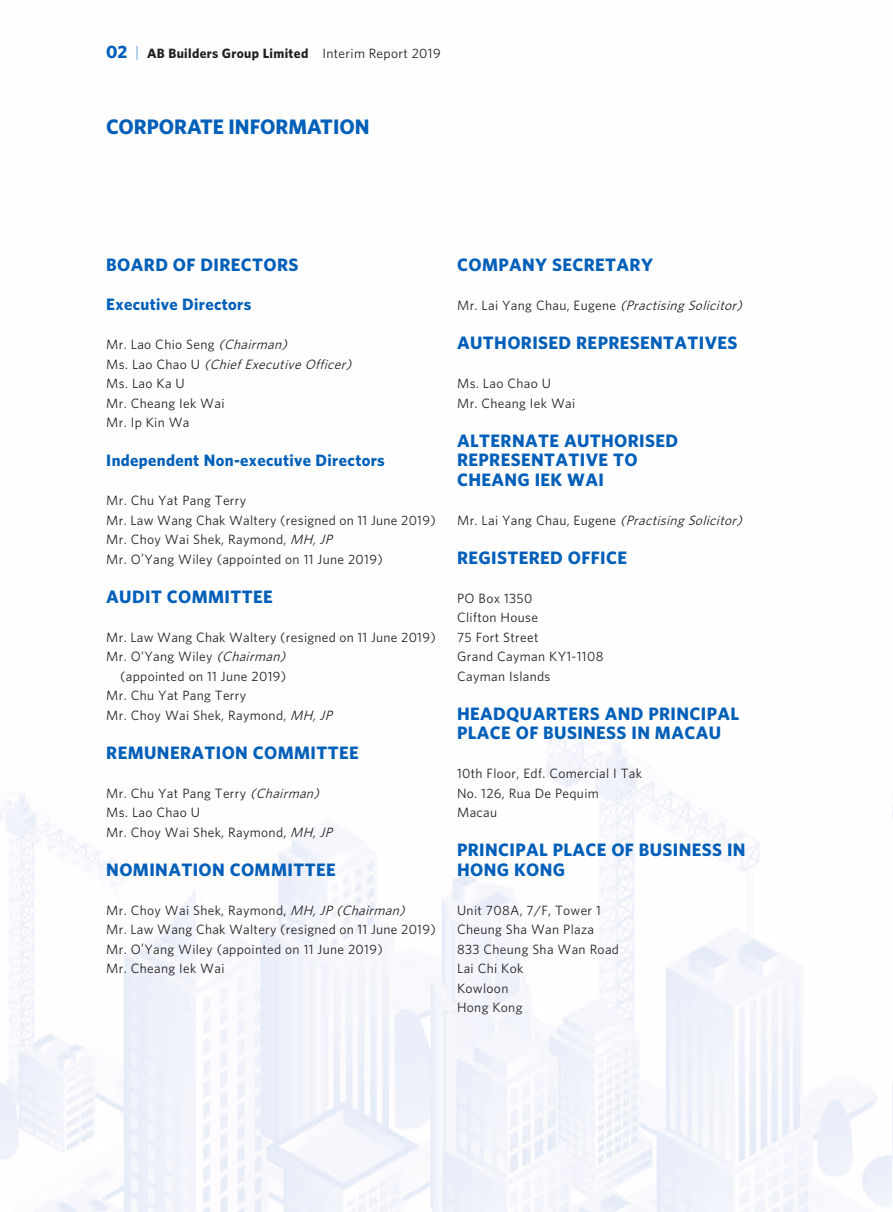
<style>
.page{position:relative;width:893px;height:1212px;background:#fff}
.page>*{position:absolute;margin:0;border:0;box-sizing:border-box;transform-origin:0 0}
.t1{font:700 21px "Whitney";color:#005fb9}
.t2{font:700 18px/19.5px "Whitney";letter-spacing:.02em;color:#005fb9}
.t3{font:700 16.5px "Whitney";letter-spacing:.02em;color:#005fb9}
.t4{font:13.5px/19.5px "Whitney";letter-spacing:.025em;color:#231f20}
.t5{font:700 13.5px "Whitney";letter-spacing:.025em;color:#231f20}
.s1{font-size:18px;color:#005fb9}
.s2{font-family:"M Hei HK";font-weight:300;color:#005fb9}
.s3{font-weight:400}
.s4{font-style:italic}
</style>
<div class="page">
<img style="left:0;top:730px;width:892px;height:482px">
<p class="t5" style="left:106px;top:45px;width:336px"><span class="s1">02</span> <span class="s2">︱</span> AB Builders Group Limited <span class="s3">Interim Report 2019</span></p>
<h1 class="t1" style="left:106px;top:114px;width:265px">CORPORATE INFORMATION</h1>
<h2 class="t2" style="left:106px;top:255px;width:194px">BOARD OF DIRECTORS</h2>
<p class="t3" style="left:106px;top:294px;width:147px">Executive Directors</p>
<p class="t4" style="left:106px;top:334px;width:251px">Mr. Lao Chio Seng <span class="s4">(Chairman)<br></span>M s . L a o C h a o U <span class="s4">(ChiefExecutiveOfficer)<br></span>Ms. Lao Ka U<br>Mr. Cheang Iek Wai<br>Mr. Ip Kin Wa</p>
<p class="t3" style="left:106px;top:450px;width:280px">Independent Non-executive Directors</p>
<p class="t4" style="left:106px;top:490px;width:331px">Mr. Chu Yat Pang Terry<br>Mr. Law Wang Chak Waltery (resigned on 11 June 2019)<br>Mr. Choy Wai Shek, Raymond, <span class="s4">MH,JP<br></span>Mr. O’Yang Wiley (appointed on 11 June 2019)</p>
<h2 class="t2" style="left:106px;top:586px;width:168px">AUDIT COMMITTEE</h2>
<p class="t4" style="left:106px;top:627px;width:331px">Mr. Law Wang Chak Waltery (resigned on 11 June 2019)</p>
<p class="t4" style="left:106px;top:646px;width:185px">Mr. O’Yang Wiley <span class="s4">(Chairman)</span></p>
<p class="t4" style="left:120px;top:666px;width:168px">(appointed on 11 June 2019)</p>
<p class="t4" style="left:106px;top:685px;width:142px">Mr. Chu Yat Pang Terry</p>
<p class="t4" style="left:106px;top:705px;width:232px">Mr. Choy Wai Shek, Raymond, <span class="s4">MH,JP</span></p>
<h2 class="t2" style="left:106px;top:742px;width:254px">REMUNERATION COMMITTEE</h2>
<p class="t4" style="left:106px;top:783px;width:232px">Mr. Chu Yat Pang Terry <span class="s4">(Chairman)<br></span>Ms. Lao Chao U<br>Mr. Choy Wai Shek, Raymond, <span class="s4">MH,JP</span></p>
<h2 class="t2" style="left:106px;top:859px;width:231px">NOMINATION COMMITTEE</h2>
<p class="t4" style="left:106px;top:900px;width:331px">Mr. Choy Wai Shek, Raymond, <span class="s4">MH,JP(Chairman)<br></span>Mr. Law Wang Chak Waltery (resigned on 11 June 2019)<br>Mr. O’Yang Wiley (appointed on 11 June 2019)<br>Mr. Cheang Iek Wai</p>
<h2 class="t2" style="left:457px;top:255px;width:198px">COMPANY SECRETARY</h2>
<p class="t4" style="left:457px;top:295px;width:291px">M r . L a i Y a n g C h a u , E u g e n e <span class="s4">(PractisingSolicitor)</span></p>
<h2 class="t2" style="left:457px;top:333px;width:282px">AUTHORISED REPRESENTATIVES</h2>
<p class="t4" style="left:457px;top:373px;width:120px">Ms. Lao Chao U<br>Mr. Cheang Iek Wai</p>
<h2 class="t2" style="left:457px;top:430px;width:223px">ALTERNATE AUTHORISED<br>REPRESENTATIVE TO<br>CHEANG IEK WAI</h2>
<p class="t4" style="left:457px;top:510px;width:291px">M r . L a i Y a n g C h a u , E u g e n e <span class="s4">(PractisingSolicitor)</span></p>
<h2 class="t2" style="left:457px;top:547px;width:171px">REGISTERED OFFICE</h2>
<p class="t4" style="left:457px;top:588px;width:148px">PO Box 1350<br>Clifton House<br>75 Fort Street<br>Grand Cayman KY1-1108<br>Cayman Islands</p>
<h2 class="t2" style="left:457px;top:703px;width:284px">HEADQUARTERS AND PRINCIPAL<br>PLACE OF BUSINESS IN MACAU</h2>
<p class="t4" style="left:457px;top:763px;width:186px">10th Floor, Edf. Comercial I Tak<br>No. 126, Rua De Pequim<br>Macau</p>
<h2 class="t2" style="left:457px;top:840px;width:290px">PRINCIPAL PLACE OF BUSINESS IN<br>HONG KONG</h2>
<p class="t4" style="left:457px;top:900px;width:163px">Unit 708A, 7/F, Tower 1<br>Cheung Sha Wan Plaza<br>833 Cheung Sha Wan Road<br>Lai Chi Kok<br>Kowloon<br>Hong Kong</p>
</div>
